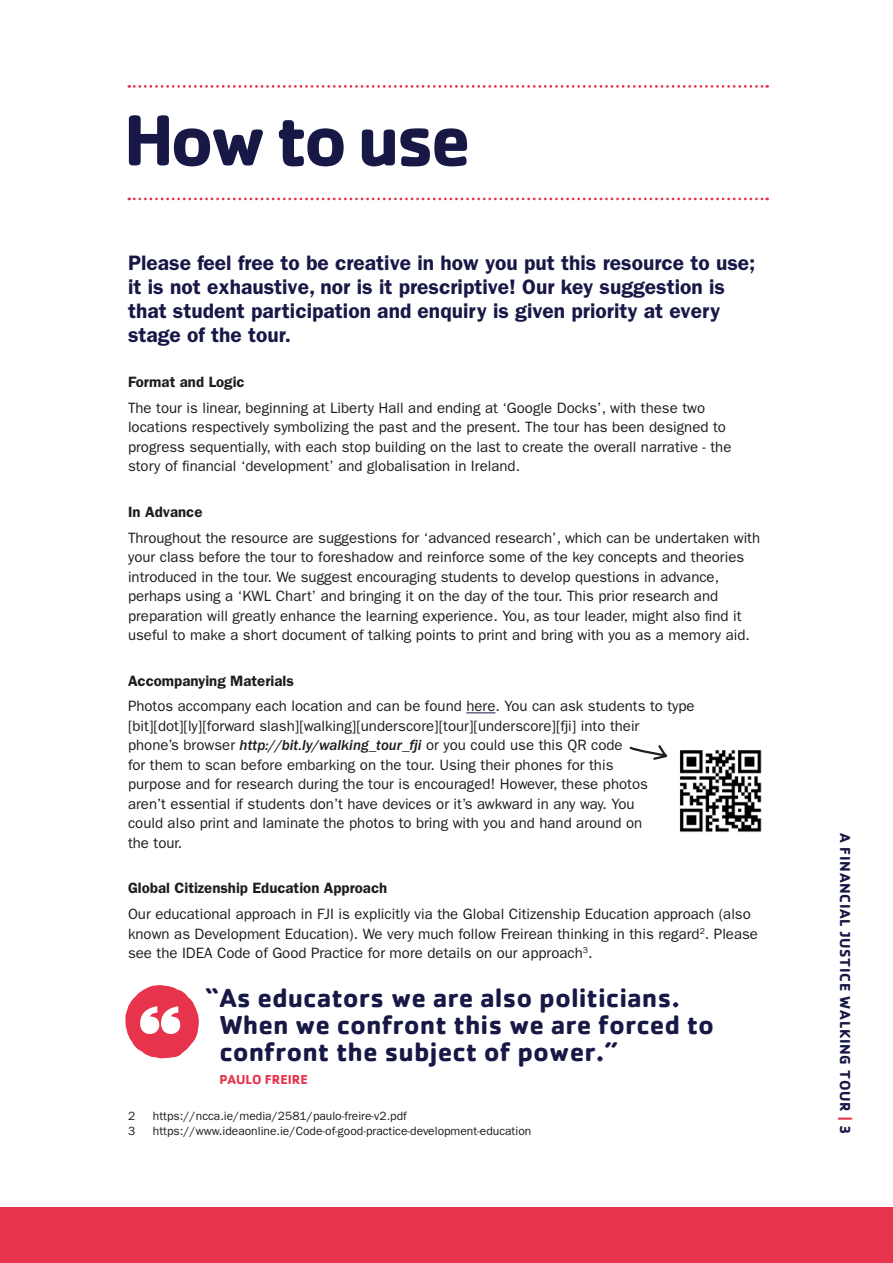
<style>
.page{position:relative;width:893px;height:1263px;background:#fff}
.page>*{position:absolute;margin:0;border:0;box-sizing:border-box;transform-origin:0 0}
.t1{font:700 75px "Cachet Std";letter-spacing:-.06em;color:#171846}
.t2{font:700 27px/27px "Cachet Std";color:#171846}
.Bold_Intro{font:600 21px/24px "ITC Franklin Gothic Std";color:#171846}
.t3{font:15px/19.5px "ITC Franklin Gothic Std";color:#1d1d1b}
.Text_Sub_Head{font:600 15px "ITC Franklin Gothic Std";color:#1d1d1b}
.t4{font:700 15px "Cachet Std";letter-spacing:.05em;color:#171846}
.Heading_3{font:600 15px "ITC Franklin Gothic Std";color:#1d1d1b}
.t5{font:700 13.5px "Cachet Std";color:#e7344c}
.Footnote{font:12px "ITC Franklin Gothic Std";color:#1d1d1b}
.s1{font-family:"ITC Franklin Gothic Std Med It"}
.s2{color:#e7344c}
</style>
<div class="page">
<svg style="left:129px;top:198px;width:639px;height:2px"></svg>
<svg style="left:129px;top:85px;width:639px;height:3px"></svg>
<svg style="left:466px;top:712px;width:29px;height:1px"></svg>
<svg style="left:125px;top:985px;width:74px;height:73px"></svg>
<img style="left:679px;top:750px;width:83px;height:82px">
<svg style="left:629px;top:745px;width:39px;height:15px"></svg>
<div style="left:0;top:1207px;width:893px;height:56px;background:#e7344c"></div>
<p class="t1" style="left:123px;top:92px;width:349px">How to use</p>
<p class="Bold_Intro" style="left:128px;top:250px;width:629px">Please feel free to be creative in how you put this resource to use; it is not exhaustive, nor is it prescriptive! Our key suggestion is that student participation and enquiry is given priority at every stage of the tour.</p>
<p class="Heading_3" style="left:128px;top:373px;width:118px">Format and Logic</p>
<p class="t3" style="left:128px;top:398px;width:605px">The tour is linear, beginning at Liberty Hall and ending at ‘Google Docks’, with these two locations respectively symbolizing the past and the present. The tour has been designed to progress sequentially, with each stop building on the last to create the overall narrative - the story of financial ‘development’ and globalisation in Ireland.</p>
<p class="Text_Sub_Head" style="left:128px;top:503px;width:76px">In Advance</p>
<p class="t3" style="left:128px;top:528px;width:634px">Throughout the resource are suggestions for ‘advanced research’, which can be undertaken with your class before the tour to foreshadow and reinforce some of the key concepts and theories introduced in the tour. We suggest encouraging students to develop questions in advance, perhaps using a ‘KWL Chart’ and bringing it on the day of the tour. This prior research and preparation will greatly enhance the learning experience. You, as tour leader, might also find it useful to make a short document of talking points to print and bring with you as a memory aid.</p>
<p class="Text_Sub_Head" style="left:128px;top:671px;width:167px">Accompanying Materials</p>
<p class="t3" style="left:128px;top:697px;width:568px">Photos accompany each location and can be found here. You can ask students to type [bit][dot][ly][forward slash][walking][underscore][tour][underscore][fji] into their<br>phone’s browser <span class="s1">http://bit.ly/walking_tour_fji</span> or you could use this QR code<br>for them to scan before embarking on the tour. Using their phones for this<br>purpose and for research during the tour is encouraged! However, these photos<br>aren’t essential if students don’t have devices or it’s awkward in any way. You<br>could also print and laminate the photos to bring with you and hand around on<br>the tour.</p>
<p class="Text_Sub_Head" style="left:128px;top:879px;width:261px">Global Citizenship Education Approach</p>
<p class="t3" style="left:128px;top:904px;width:631px">Our educational approach in FJI is explicitly via the Global Citizenship Education approach (also known as Development Education). We very much follow Freirean thinking in this regard<sup>2</sup>. Please see the IDEA Code of Good Practice for more details on our approach<sup>3</sup>.</p>
<p class="t2" style="left:219px;top:984px;width:496px;text-indent:-14px">“As educators we are also politicians.<br>When we confront this we are forced to confront the subject of power.”</p>
<p class="t5" style="left:219px;top:1071px;width:90px">PAULO FREIRE</p>
<p class="Footnote" style="left:128px;top:1109px;width:9px">2</p>
<p class="Footnote" style="left:153px;top:1109px;width:255px">https://ncca.ie/media/2581/paulo-freire-v2.pdf</p>
<p class="Footnote" style="left:128px;top:1124px;width:9px">3</p>
<p class="Footnote" style="left:153px;top:1124px;width:380px">https://www.ideaonline.ie/Code-of-good-practice-development-education</p>
<p class="t4" style="left:855px;top:832px;width:304px;rotate:90deg">A FINANCIAL JUSTICE WALKING TOUR <span class="s2">|</span> 3</p>
</div>
